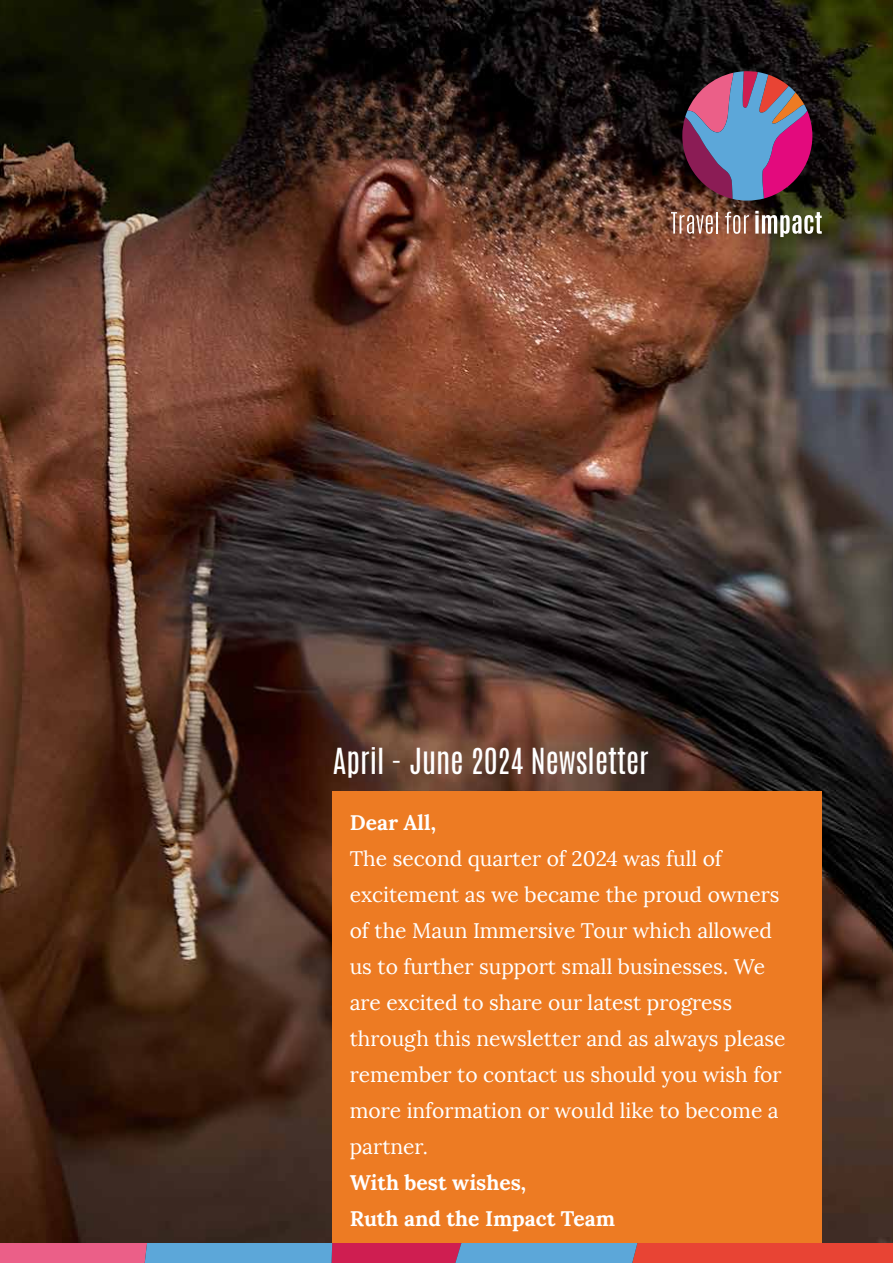
<style>
.page{position:relative;width:893px;height:1263px;background:#fff}
.page>*{position:absolute;margin:0;border:0;box-sizing:border-box;transform-origin:0 0}
.t1{font:30px "Antonio";color:#fff}
.t2{font:21px/36px "Lora";color:#fff}
.t3{font:700 21px/36px "Lora";color:#fff}
</style>
<div class="page">
<img style="left:0;top:0;width:893px;height:1263px">
<svg style="left:682px;top:71px;width:130px;height:130px;background:#7b537e"></svg>
<svg style="left:671px;top:212px;width:42px;height:22px"></svg>
<hr style="left:716px;top:212px;width:2px;height:22px;background:#fff">
<svg style="left:725px;top:212px;width:24px;height:22px"></svg>
<svg style="left:755px;top:211px;width:67px;height:26px"></svg>
<svg style="left:0;top:1243px;width:892px;height:20px;background:#ac6b88"></svg>
<div style="left:333px;top:792px;width:489px;height:451px;background:#ed7b23"></div>
<h1 class="t1" style="left:333px;top:739px;width:317px">April - June 2024 Newsletter</h1>
<p class="t3" style="left:350px;top:804px;width:88px">Dear All,</p>
<p class="t2" style="left:350px;top:841px;width:437px">The second quarter of 2024 was full of excitement as we became the proud owners of the Maun Immersive Tour which allowed us to further support small businesses. We are excited to share our latest progress through this newsletter and as always please remember to contact us should you wish for more information or would like to become a partner.</p>
<p class="t3" style="left:350px;top:1164px;width:267px">With best wishes,<br>Ruth and the Impact Team</p>
</div>
